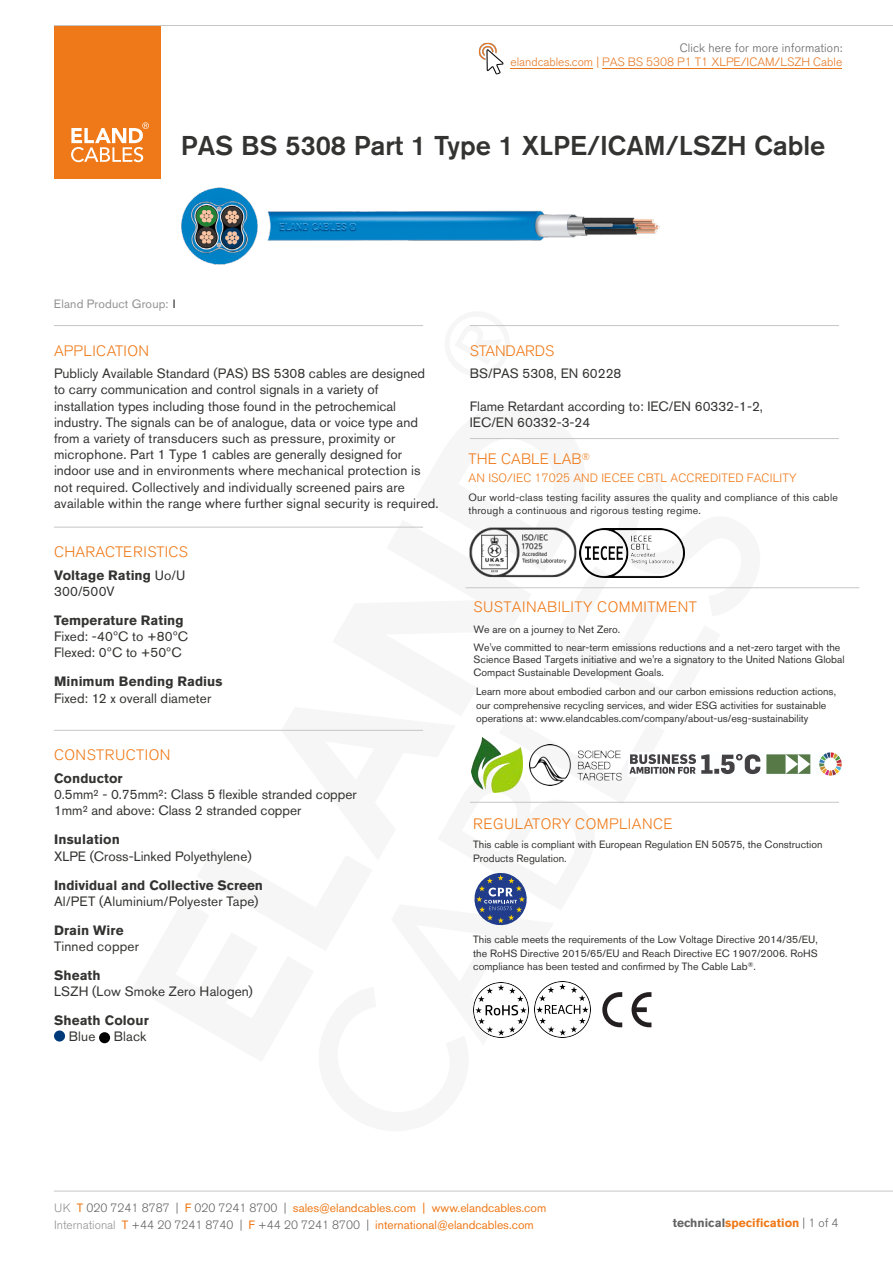
<style>
.page{position:relative;width:893px;height:1263px;background:#fff}
.page>*{position:absolute;margin:0;border:0;box-sizing:border-box;transform-origin:0 0}
.t1{font:500 27px "Akzidenz Grotesk BE";color:#333332}
.t2{font:300 15px "Akzidenz Grotesk BE";letter-spacing:.03em;color:#ef7918}
.t3{font:300 15px "Akzidenz Grotesk BE";letter-spacing:.01em;color:#ef7918}
.t4{font:300 15px "Akzidenz Grotesk BE";letter-spacing:-.01em;color:#ef7918}
.t5{font:13.5px/16.2px "Akzidenz Grotesk BE";color:#333332}
.t6{font:700 13.5px/16.2px "Akzidenz Grotesk BE";letter-spacing:.005em;color:#333332}
.t7{font:12px/17.5px "Akzidenz Grotesk BE";color:#ef7918}
.t8{font:300 12px "Akzidenz Grotesk BE";color:#e87722}
.t9{font:300 12px "Akzidenz Grotesk BE";letter-spacing:.015em;color:#ef7918}
.t10{font:300 12px "Akzidenz Grotesk BE";letter-spacing:.015em;color:#646363}
.t11{font:700 12px "Akzidenz Grotesk BE";color:#ef7918}
.t12{font:12px "Akzidenz Grotesk BE";letter-spacing:.015em;color:#929292}
.t13{font:10.5px/13.6px "Akzidenz Grotesk BE";color:#333332}
.t14{font:10.5px/12.8px "Akzidenz Grotesk BE";letter-spacing:.02em;color:#333332}
.s1{color:#333332}
.s2{font-weight:400}
.s3{font-weight:300;color:#929292}
.s4{font-weight:300;color:#646363}
.s5{color:#646363}
</style>
<div class="page">
<div style="left:54px;top:26px;width:106px;height:153px;background:#ef7918"></div>
<svg style="left:71px;top:122px;width:78px;height:40px"></svg>
<hr style="left:54px;top:25px;width:839px;height:1px;background:#c6c6c6">
<hr style="left:54px;top:1191px;width:839px;height:1px;background:#c6c6c6">
<hr style="left:602px;top:68px;width:240px;height:1px;background:#e87722">
<hr style="left:511px;top:68px;width:82px;height:1px;background:#e87722">
<hr style="left:54px;top:325px;width:369px;height:1px;background:#c6c6c6">
<hr style="left:54px;top:527px;width:369px;height:1px;background:#c6c6c6">
<hr style="left:54px;top:730px;width:369px;height:1px;background:#c6c6c6">
<div style="left:54px;top:1030px;width:11px;height:11px;background:#003a78;border-radius:50%"></div>
<div style="left:99px;top:1032px;width:11px;height:11px;background:#000;border-radius:50%"></div>
<hr style="left:470px;top:325px;width:369px;height:1px;background:#c6c6c6">
<img style="left:181px;top:187px;width:479px;height:78px">
<img style="left:479px;top:42px;width:25px;height:33px">
<hr style="left:470px;top:438px;width:369px;height:1px;background:#c6c6c6">
<hr style="left:470px;top:802px;width:369px;height:1px;background:#c6c6c6">
<svg style="left:474px;top:872px;width:53px;height:54px"></svg>
<img style="left:587px;top:528px;width:98px;height:49px">
<img style="left:469px;top:527px;width:118px;height:51px">
<hr style="left:465px;top:587px;width:394px;height:1px;background:#c6c6c6">
<img style="left:472px;top:737px;width:50px;height:55px">
<img style="left:629px;top:752px;width:213px;height:24px">
<img style="left:529px;top:744px;width:92px;height:42px">
<svg style="left:602px;top:992px;width:20px;height:35px"></svg>
<svg style="left:632px;top:992px;width:19px;height:35px"></svg>
<img style="left:474px;top:982px;width:54px;height:55px">
<img style="left:534px;top:981px;width:57px;height:56px">
<p class="t10" style="left:680px;top:41px;width:164px">Click here for more information:</p>
<p class="t8" style="left:510px;top:55px;width:333px">elandcables.com | PAS BS 5308 P1 T1 XLPE/ICAM/LSZH Cable</p>
<h1 class="t1" style="left:181px;top:129px;width:646px">PAS BS 5308 Part 1 Type 1 XLPE/ICAM/LSZH Cable</h1>
<p class="t12" style="left:54px;top:296px;width:123px">Eland Product Group: <span class="s1">I</span></p>
<p class="t2" style="left:54px;top:342px;width:97px">APPLICATION</p>
<p class="t5" style="left:54px;top:365px;width:386px">Publicly Available Standard (PAS) BS 5308 cables are designed to carry communication and control signals in a variety of installation types including those found in the petrochemical industry. The signals can be of analogue, data or voice type and from a variety of transducers such as pressure, proximity or microphone. Part 1 Type 1 cables are generally designed for indoor use and in environments where mechanical protection is not required. Collectively and individually screened pairs are available within the range where further signal security is required.</p>
<p class="t3" style="left:54px;top:544px;width:135px">CHARACTERISTICS</p>
<p class="t6" style="left:54px;top:567px;width:133px">Voltage Rating <span class="s2">Uo/U<br>300/500V</span></p>
<p class="t6" style="left:54px;top:612px;width:131px">Temperature Rating</p>
<p class="t5" style="left:54px;top:628px;width:136px">Fixed: -40ºC to +80ºC<br>Flexed: 0ºC to +50ºC</p>
<p class="t6" style="left:54px;top:673px;width:170px">Minimum Bending Radius</p>
<p class="t5" style="left:54px;top:690px;width:159px">Fixed: 12 x overall diameter</p>
<p class="t2" style="left:54px;top:747px;width:118px">CONSTRUCTION</p>
<p class="t6" style="left:54px;top:770px;width:70px">Conductor</p>
<p class="t5" style="left:54px;top:786px;width:304px">0.5mm² - 0.75mm²: Class 5 flexible stranded copper<br>1mm² and above: Class 2 stranded copper</p>
<p class="t6" style="left:54px;top:831px;width:68px">Insulation</p>
<p class="t5" style="left:54px;top:848px;width:199px">XLPE (Cross-Linked Polyethylene)</p>
<p class="t6" style="left:54px;top:877px;width:211px">Individual and Collective Screen</p>
<p class="t5" style="left:54px;top:893px;width:206px">Al/PET (Aluminium/Polyester Tape)</p>
<p class="t6" style="left:54px;top:922px;width:71px">Drain Wire</p>
<p class="t5" style="left:54px;top:938px;width:86px">Tinned copper</p>
<p class="t6" style="left:54px;top:967px;width:48px">Sheath</p>
<p class="t5" style="left:54px;top:983px;width:200px">LSZH (Low Smoke Zero Halogen)</p>
<p class="t6" style="left:54px;top:1012px;width:96px">Sheath Colour</p>
<p class="t5" style="left:69px;top:1028px;width:28px">Blue</p>
<p class="t5" style="left:114px;top:1028px;width:34px">Black</p>
<p class="t4" style="left:470px;top:342px;width:86px">STANDARDS</p>
<p class="t5" style="left:470px;top:365px;width:153px">BS/PAS 5308, EN 60228</p>
<p class="t5" style="left:470px;top:398px;width:295px">Flame Retardant according to: IEC/EN 60332-1-2,<br>IEC/EN 60332-3-24</p>
<p class="t3" style="left:469px;top:451px;width:123px">THE CABLE LAB<sup>®</sup></p>
<p class="t9" style="left:469px;top:471px;width:330px">AN ISO/IEC 17025 AND IECEE CBTL ACCREDITED FACILITY</p>
<p class="t14" style="left:468px;top:491px;width:371px">Our world-class testing facility assures the quality and compliance of this cable through a continuous and rigorous testing regime.</p>
<p class="t2" style="left:473px;top:598px;width:225px">SUSTAINABILITY COMMITMENT</p>
<p class="t13" style="left:474px;top:620px;width:368px;line-height:18.1px">We are on a journey to Net Zero.<br>We've committed to near-term emissions reductions and a net-zero target with the</p>
<p class="t13" style="left:474px;top:653px;width:372px;line-height:12.6px">Science Based Targets initiative and we're a signatory to the United Nations Global<br>Compact Sustainable Development Goals.</p>
<p class="t13" style="left:476px;top:684px;width:361px">Learn more about embodied carbon and our carbon emissions reduction actions, our comprehensive recycling services, and wider ESG activities for sustainable operations at: www.elandcables.com/company/about-us/esg-sustainability</p>
<p class="t2" style="left:473px;top:815px;width:201px">REGULATORY COMPLIANCE</p>
<p class="t13" style="left:473px;top:838px;width:351px">This cable is compliant with European Regulation EN 50575, the Construction<br>Products Regulation.</p>
<p class="t13" style="left:473px;top:932px;width:346px;text-align:justify">This cable meets the requirements of the Low Voltage Directive 2014/35/EU, the RoHS Directive 2015/65/EU and Reach Directive EC 1907/2006. RoHS compliance has been tested and confirmed by The Cable Lab<sup>®</sup>.</p>
<p class="t7" style="left:54px;top:1199px;width:494px"><span class="s3">UK</span> T <span class="s4">020 7241 8787 |</span> F <span class="s4">020 7241 8700 |</span> sales@elandcables.com | www.elandcables.com<br><span class="s3">International</span> T <span class="s4">+44 20 7241 8740 |</span> F <span class="s4">+44 20 7241 8700 |</span> international@elandcables.com</p>
<p class="t11" style="left:673px;top:1216px;width:167px"><span class="s5">technical</span>specification <span class="s4">| 1 of 4</span></p>
</div>
